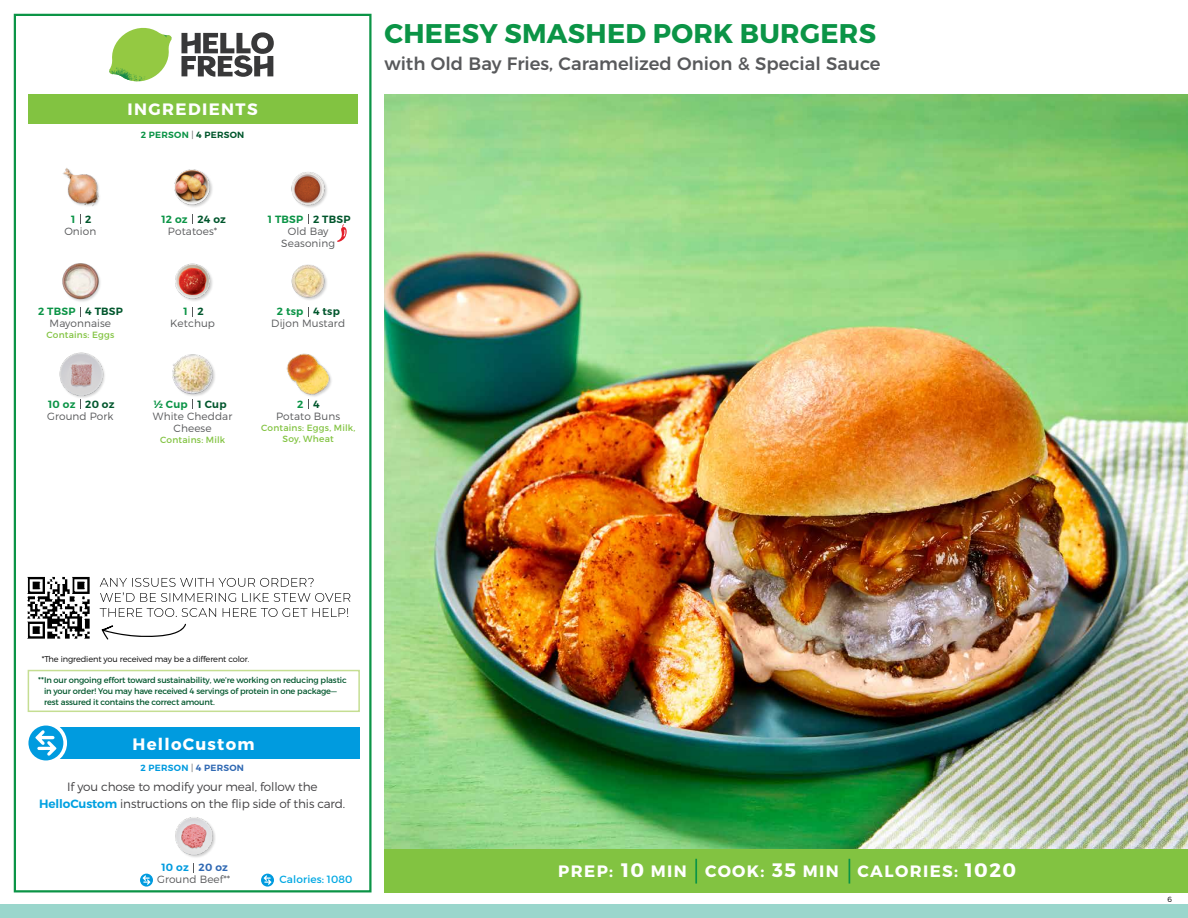
<style>
.page{position:relative;width:1188px;height:918px;background:#fff}
.page>*{position:absolute;margin:0;border:0;box-sizing:border-box;transform-origin:0 0}
.t1{font:700 27px "Montserrat";letter-spacing:.01em;color:#0b9446}
.t2{font:500 18px "Montserrat";color:#58595b}
.t3{font:700 16.5px "Montserrat";letter-spacing:.085em;color:#fff}
.t4{font:300 12px/16.5px "Montserrat";letter-spacing:-.01em;color:#414042;text-align:center}
.t5{font:300 10.5px/12px "Montserrat";letter-spacing:.01em;color:#58595b;text-align:center}
.t6{font:600 10.5px "Montserrat";letter-spacing:.02em;color:#00562c}
.t7{font:600 10.5px "Montserrat";letter-spacing:.02em;color:#0b9446}
.t8{font:10.5px "Montserrat";letter-spacing:.01em;color:#00a8e3}
.t9{font:600 10.5px "Montserrat";letter-spacing:.02em;color:#009bdf}
.t10{font:9px/10.5px "Montserrat";letter-spacing:.025em;color:#82c341;text-align:center}
.t11{font:600 9px "Montserrat";letter-spacing:.03em;color:#0b9446}
.t12{font:600 9px "Montserrat";letter-spacing:.03em;color:#009bdf}
.t13{font:8.25px/11.2px "Montserrat";letter-spacing:-.02em;color:#00562c}
.t14{font:300 8.25px "Montserrat";letter-spacing:-.015em;color:#000}
.t15{font:300 7.5px "Montserrat";color:#000}
.s1{font-weight:300;color:#58595b}
.s2{color:#00562c}
.s3{font-size:8.4px}
.s4{font-weight:600;color:#00a1e1}
.s5{color:#3069b3}
.s6{font-size:19.5px}
</style>
<div class="page">
<div style="left:0;top:904px;width:1188px;height:14px;background:#9ad6cc"></div>
<div style="left:384px;top:849px;width:804px;height:43px;background:#82c341"></div>
<svg style="left:181px;top:32px;width:93px;height:45px"></svg>
<svg style="left:114px;top:28px;width:55px;height:36px"></svg>
<img style="left:143px;top:28px;width:29px;height:24px">
<img style="left:112px;top:48px;width:54px;height:10px">
<img style="left:109px;top:52px;width:55px;height:30px">
<img style="left:142px;top:58px;width:24px;height:23px">
<div style="left:28px;top:94px;width:330px;height:30px;background:#82c341"></div>
<div style="left:14px;top:14px;width:358px;height:878px;border:2px solid #0b9446"></div>
<img style="left:384px;top:94px;width:804px;height:755px">
<img style="left:175px;top:263px;width:38px;height:38px">
<img style="left:291px;top:264px;width:36px;height:36px">
<img style="left:174px;top:169px;width:39px;height:38px">
<img style="left:291px;top:172px;width:36px;height:36px">
<img style="left:62px;top:263px;width:39px;height:39px">
<img style="left:63px;top:168px;width:37px;height:39px">
<div style="left:173px;top:354px;width:43px;height:43px;background:#000;opacity:.2"></div>
<img style="left:172px;top:354px;width:44px;height:41px">
<div style="left:287px;top:353px;width:46px;height:45px;background:#000;opacity:.2"></div>
<img style="left:286px;top:353px;width:47px;height:42px">
<div style="left:60px;top:352px;width:47px;height:47px;background:#000;opacity:.2"></div>
<img style="left:59px;top:352px;width:48px;height:43px">
<img style="left:175px;top:817px;width:40px;height:41px">
<svg style="left:337px;top:224px;width:10px;height:18px"></svg>
<div style="left:28px;top:670px;width:332px;height:42px;border:2px solid #c5de92"></div>
<div style="left:33px;top:727px;width:327px;height:32px;background:#009bdf"></div>
<svg style="left:25px;top:722px;width:42px;height:42px"></svg>
<div style="left:28px;top:726px;width:35px;height:34px;background:#009bdf;border-radius:50%"></div>
<svg style="left:35px;top:730px;width:22px;height:26px"></svg>
<svg style="left:140px;top:874px;width:13px;height:13px"></svg>
<svg style="left:143px;top:875px;width:7px;height:10px"></svg>
<svg style="left:261px;top:874px;width:13px;height:13px"></svg>
<svg style="left:264px;top:875px;width:7px;height:10px"></svg>
<hr style="left:695px;top:859px;width:2px;height:25px;background:#0b9446">
<svg style="left:849px;top:859px;width:1px;height:25px"></svg>
<img style="left:27px;top:576px;width:63px;height:63px">
<svg style="left:102px;top:623px;width:84px;height:17px"></svg>
<svg style="left:100px;top:608px;width:248px;height:9px"></svg>
<svg style="left:100px;top:578px;width:250px;height:24px"></svg>
<h3 class="t3" style="left:128px;top:99px;width:132px">INGREDIENTS</h3>
<p class="t11" style="left:141px;top:129px;width:105px">2 PERSON <span class="s1">|</span> <span class="s2">4 PERSON</span></p>
<h1 class="t1" style="left:385px;top:17px;width:493px">CHEESY SMASHED PORK BURGERS</h1>
<h2 class="t2" style="left:384px;top:49px;width:498px">with Old Bay Fries, Caramelized Onion &amp; Special Sauce</h2>
<p class="t7" style="left:71px;top:212px;width:6px">1</p>
<p class="t6" style="left:85px;top:212px;width:8px">2</p>
<p class="t7" style="left:162px;top:212px;width:28px">12 oz</p>
<p class="t7" style="left:268px;top:212px;width:37px">1 TBSP</p>
<p class="t6" style="left:198px;top:212px;width:30px">24 oz</p>
<p class="t6" style="left:313px;top:212px;width:39px">2 TBSP</p>
<p class="t5" style="left:64px;top:225px;width:34px">Onion</p>
<p class="t5" style="left:168px;top:225px;width:51px">Potatoes*</p>
<p class="t5" style="left:281px;top:225px;width:55px">Old Bay<br>Seasoning</p>
<p class="t7" style="left:38px;top:305px;width:39px">2 TBSP</p>
<p class="t6" style="left:85px;top:305px;width:39px">4 TBSP</p>
<p class="t7" style="left:184px;top:305px;width:6px">1</p>
<p class="t7" style="left:277px;top:305px;width:28px">2 tsp</p>
<p class="t6" style="left:198px;top:305px;width:8px">2</p>
<p class="t6" style="left:313px;top:305px;width:28px">4 tsp</p>
<p class="t5" style="left:50px;top:317px;width:63px">Mayonnaise</p>
<p class="t10" style="left:46px;top:330px;width:70px">Contains: Eggs</p>
<p class="t5" style="left:170px;top:317px;width:46px">Ketchup</p>
<p class="t5" style="left:271px;top:317px;width:75px">Dijon Mustard</p>
<p class="t7" style="left:48px;top:398px;width:29px">10 oz</p>
<p class="t6" style="left:85px;top:398px;width:31px">20 oz</p>
<p class="t7" style="left:154px;top:398px;width:36px">½ Cup</p>
<p class="t7" style="left:297px;top:398px;width:8px">2</p>
<p class="t6" style="left:198px;top:398px;width:31px">1 Cup</p>
<p class="t6" style="left:313px;top:398px;width:8px">4</p>
<p class="t5" style="left:47px;top:410px;width:68px">Ground Pork</p>
<p class="t5" style="left:153px;top:410px;width:81px">White Cheddar<br>Cheese</p>
<p class="t10" style="left:160px;top:435px;width:67px">Contains: Milk</p>
<p class="t5" style="left:276px;top:410px;width:66px">Potato Buns</p>
<p class="t10" style="left:261px;top:423px;width:96px">Contains: Eggs, Milk,<br>Soy, Wheat</p>
<p class="t14" style="left:42px;top:654px;width:209px">*The ingredient you received may be a different color.</p>
<p class="t13" style="left:44px;top:674px;width:304px;text-indent:-6px"><span class="s3">**</span>In our ongoing effort toward sustainability, we’re working on reducing plastic in your order! You may have received 4 servings of protein in one package— rest assured it contains the correct amount.</p>
<h3 class="t3" style="left:133px;top:734px;width:123px">HelloCustom</h3>
<h3 class="t4" style="left:39px;top:778px;width:308px">If you chose to modify your meal, follow the<br><span class="s4">HelloCustom</span> instructions on the flip side of this card.</h3>
<p class="t12" style="left:141px;top:763px;width:105px">2 PERSON <span class="s1">|</span> <span class="s5">4 PERSON</span></p>
<p class="t9" style="left:162px;top:861px;width:68px">10 oz <span class="s5">20 oz</span></p>
<p class="t5" style="left:157px;top:873px;width:75px">Ground Beef**</p>
<p class="t8" style="left:280px;top:873px;width:74px">Calories: 1080</p>
<h3 class="t3" style="left:558px;top:861px;width:459px">PREP: <span class="s6">10</span> MIN COOK: <span class="s6">35</span> MIN CALORIES: <span class="s6">1020</span></h3>
<p class="t15" style="left:1168px;top:895px;width:6px">6</p>
</div>
